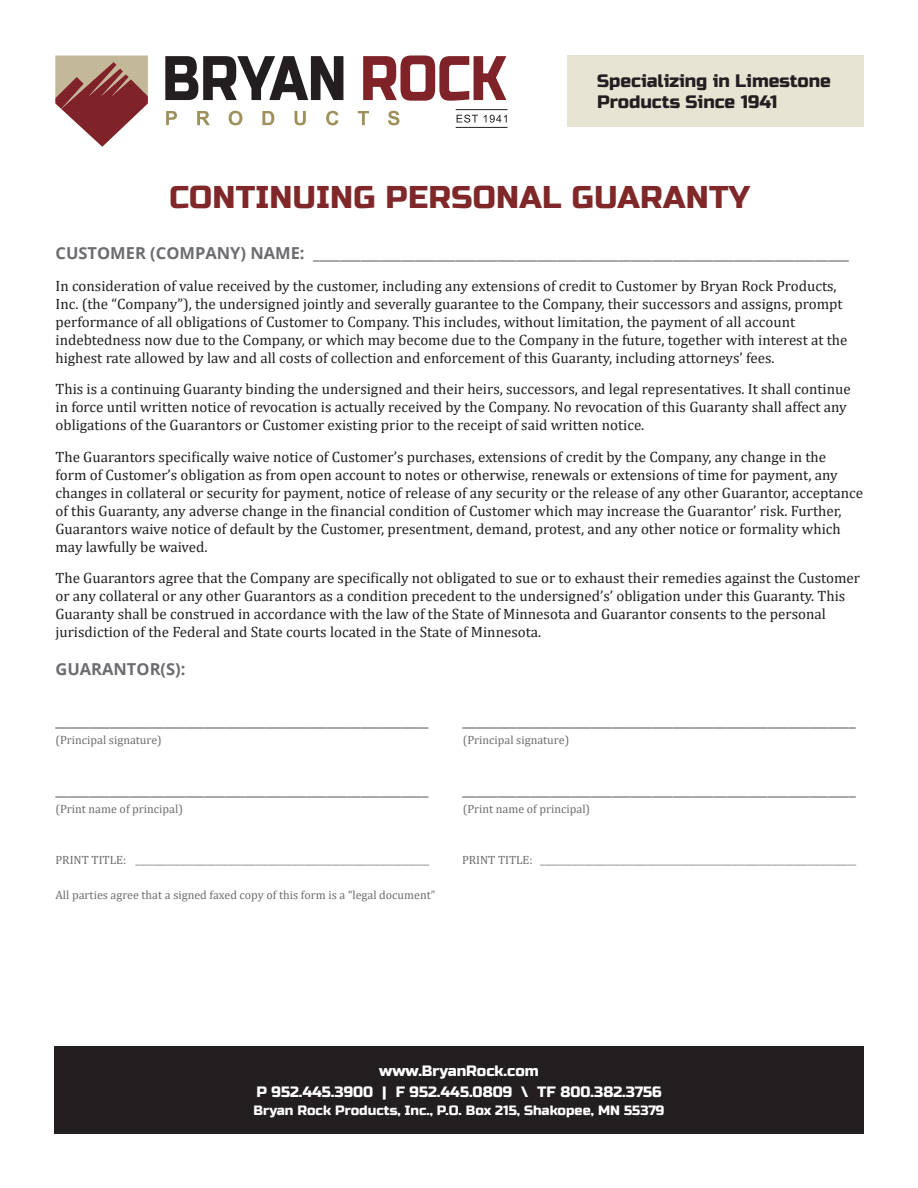
<style>
.page{position:relative;width:918px;height:1188px;background:#fff}
.page>*{position:absolute;margin:0;border:0;box-sizing:border-box;transform-origin:0 0}
.t1{font:31.5px "Russo One";letter-spacing:.01em;color:#802729}
.t2{font:18px/21px "Russo One";color:#231f20}
.t3{font:700 16.5px "Open Sans";color:#6c6d70}
.t4{font:15px/18px "Cambria";color:#231f20}
.t5{font:15px/21px "Russo One";color:#fff;text-align:center}
.t6{font:13.5px "Russo One";color:#fff}
.t7{font:12px "Cambria";color:#6c6d70}
</style>
<div class="page">
<div style="left:567px;top:56px;width:297px;height:71px;background:#e7e4d4"></div>
<svg style="left:165px;top:56px;width:178px;height:44px"></svg>
<svg style="left:363px;top:56px;width:143px;height:45px"></svg>
<svg style="left:166px;top:111px;width:11px;height:14px"></svg>
<svg style="left:197px;top:111px;width:13px;height:14px"></svg>
<svg style="left:229px;top:111px;width:13px;height:14px"></svg>
<svg style="left:262px;top:111px;width:12px;height:14px"></svg>
<svg style="left:295px;top:111px;width:11px;height:14px"></svg>
<svg style="left:326px;top:111px;width:12px;height:14px"></svg>
<svg style="left:358px;top:111px;width:11px;height:14px"></svg>
<svg style="left:388px;top:111px;width:11px;height:14px"></svg>
<svg style="left:55px;top:56px;width:93px;height:91px"></svg>
<svg style="left:457px;top:115px;width:21px;height:8px"></svg>
<svg style="left:484px;top:115px;width:23px;height:8px"></svg>
<hr style="left:456px;top:109px;width:51px;height:1px;background:#231f20">
<hr style="left:456px;top:127px;width:51px;height:1px;background:#231f20">
<div style="left:54px;top:1047px;width:810px;height:87px;background:#231f20"></div>
<p class="t2" style="left:597px;top:71px;width:235px">Specializing in Limestone<br>Products Since 1941</p>
<h1 class="t1" style="left:169px;top:179px;width:582px">CONTINUING PERSONAL GUARANTY</h1>
<p class="t3" style="left:56px;top:242px;width:795px">CUSTOMER (COMPANY) NAME: _______________________________________________________________________________</p>
<p class="t4" style="left:56px;top:277px;width:794px">In consideration of value received by the customer, including any extensions of credit to Customer by Bryan Rock Products, Inc. (the “Company”), the undersigned jointly and severally guarantee to the Company, their successors and assigns, prompt performance of all obligations of Customer to Company. This includes, without limitation, the payment of all account indebtedness now due to the Company, or which may become due to the Company in the future, together with interest at the highest rate allowed by law and all costs of collection and enforcement of this Guaranty, including attorneys’ fees.</p>
<p class="t4" style="left:56px;top:380px;width:797px">This is a continuing Guaranty binding the undersigned and their heirs, successors, and legal representatives. It shall continue in force until written notice of revocation is actually received by the Company. No revocation of this Guaranty shall affect any obligations of the Guarantors or Customer existing prior to the receipt of said written notice.</p>
<p class="t4" style="left:56px;top:448px;width:809px">The Guarantors specifically waive notice of Customer’s purchases, extensions of credit by the Company, any change in the<br>form of Customer’s obligation as from open account to notes or otherwise, renewals or extensions of time for payment, any changes in collateral or security for payment, notice of release of any security or the release of any other Guarantor, acceptance of this Guaranty, any adverse change in the financial condition of Customer which may increase the Guarantor’ risk. Further, Guarantors waive notice of default by the Customer, presentment, demand, protest, and any other notice or formality which may lawfully be waived.</p>
<p class="t4" style="left:56px;top:569px;width:806px">The Guarantors agree that the Company are specifically not obligated to sue or to exhaust their remedies against the Customer or any collateral or any other Guarantors as a condition precedent to the undersigned’s’ obligation under this Guaranty. This Guaranty shall be construed in accordance with the law of the State of Minnesota and Guarantor consents to the personal jurisdiction of the Federal and State courts located in the State of Minnesota.</p>
<p class="t3" style="left:56px;top:657px;width:132px">GUARANTOR(S):</p>
<p class="t3" style="left:56px;top:708px;width:374px">_______________________________________________________</p>
<p class="t3" style="left:463px;top:708px;width:395px">__________________________________________________________</p>
<p class="t7" style="left:56px;top:733px;width:108px">(Principal signature)</p>
<p class="t7" style="left:463px;top:733px;width:108px">(Principal signature)</p>
<p class="t3" style="left:56px;top:777px;width:374px">_______________________________________________________</p>
<p class="t3" style="left:463px;top:777px;width:395px">__________________________________________________________</p>
<p class="t7" style="left:56px;top:802px;width:129px">(Print name of principal)</p>
<p class="t7" style="left:463px;top:802px;width:129px">(Print name of principal)</p>
<p class="t7" style="left:56px;top:853px;width:375px">PRINT TITLE: __________________________________________________________________</p>
<p class="t7" style="left:462px;top:853px;width:396px">PRINT TITLE: _______________________________________________________________________</p>
<p class="t7" style="left:56px;top:887px;width:381px">All parties agree that a signed faxed copy of this form is a “legal document”</p>
<p class="t5" style="left:256px;top:1061px;width:407px">www.BryanRock.com<br>P 952.445.3900 | F 952.445.0809 \ TF 800.382.3756</p>
<p class="t6" style="left:254px;top:1102px;width:412px">Bryan Rock Products, Inc., P.O. Box 215, Shakopee, MN 55379</p>
</div>
